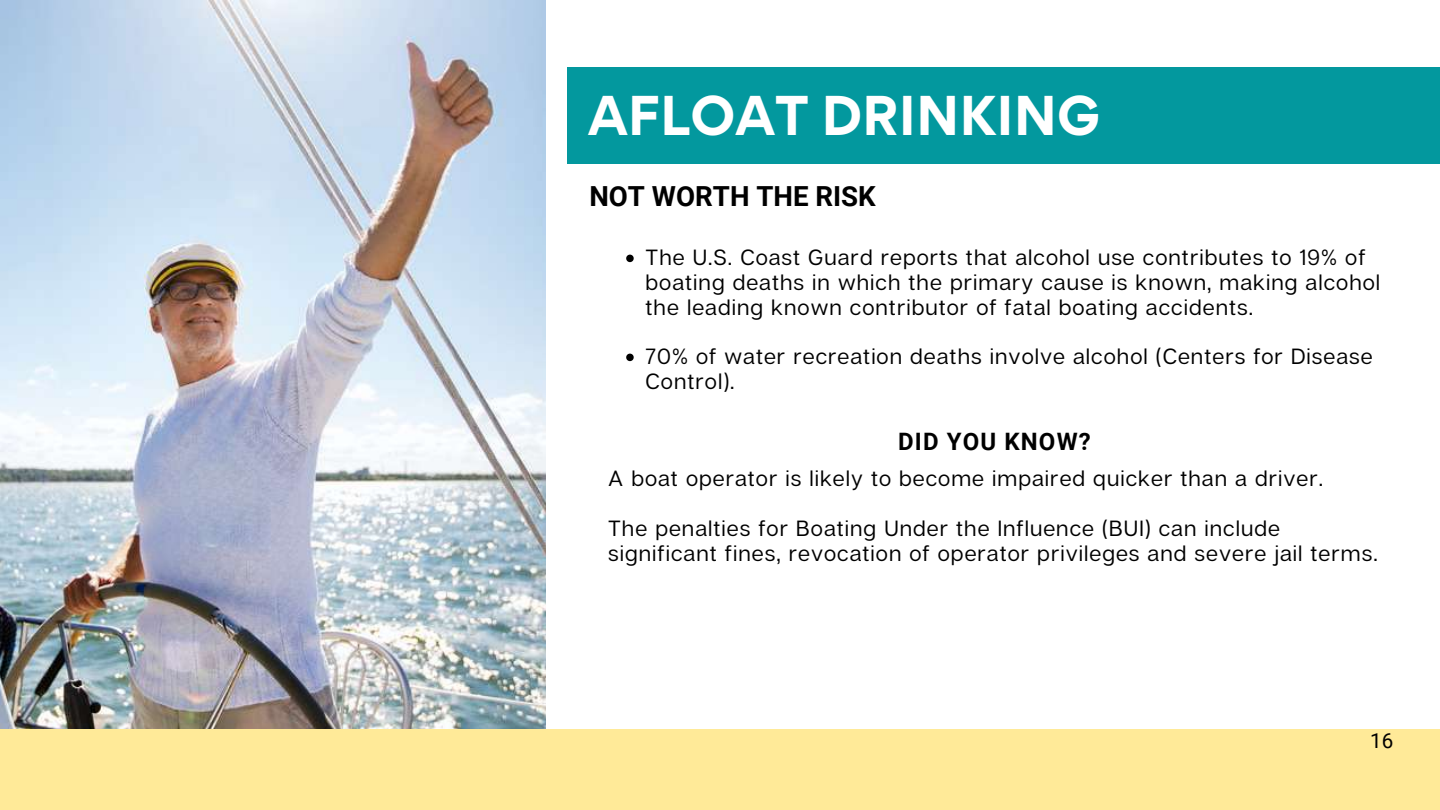
<style>
.page{position:relative;width:1440px;height:810px;background:#fff}
.page>*{position:absolute;margin:0;border:0;box-sizing:border-box;transform-origin:0 0}
.t1{font:700 50px "Gordita";color:#fff}
.t2{font:700 27.7px "Roboto";color:#000}
.t3{font:700 24px "Roboto";letter-spacing:.045em;color:#000}
.t4{font:22px/24.8px "Articulat CF";letter-spacing:.045em;color:#000}
.t5{font:20.6px "Roboto";color:#000}
</style>
<div class="page">
<div style="left:0;top:729px;width:1440px;height:81px;background:#ffea98"></div>
<div style="left:567px;top:67px;width:873px;height:97px;background:#03989e"></div>
<img style="left:0;top:0;width:545px;height:729px">
<svg style="left:626px;top:255px;width:8px;height:7px"></svg>
<svg style="left:626px;top:354px;width:8px;height:7px"></svg>
<h1 class="t1" style="left:588px;top:82px;width:514px">AFLOAT DRINKING</h1>
<p class="t2" style="left:589px;top:181px;width:288px">NOT WORTH THE RISK</p>
<p class="t4" style="left:646px;top:244px;width:736px">The U.S. Coast Guard reports that alcohol use contributes to 19% of boating deaths in which the primary cause is known, making alcohol the leading known contributor of fatal boating accidents.</p>
<p class="t4" style="left:646px;top:343px;width:729px">70% of water recreation deaths involve alcohol (Centers for Disease<br>Control).</p>
<p class="t3" style="left:898px;top:427px;width:194px">DID YOU KNOW?</p>
<p class="t4" style="left:608px;top:466px;width:717px">A boat operator is likely to become impaired quicker than a driver.</p>
<p class="t4" style="left:608px;top:515px;width:771px">The penalties for Boating Under the Influence (BUI) can include significant fines, revocation of operator privileges and severe jail terms.</p>
<p class="t5" style="left:1370px;top:729px;width:25px">16</p>
</div>
